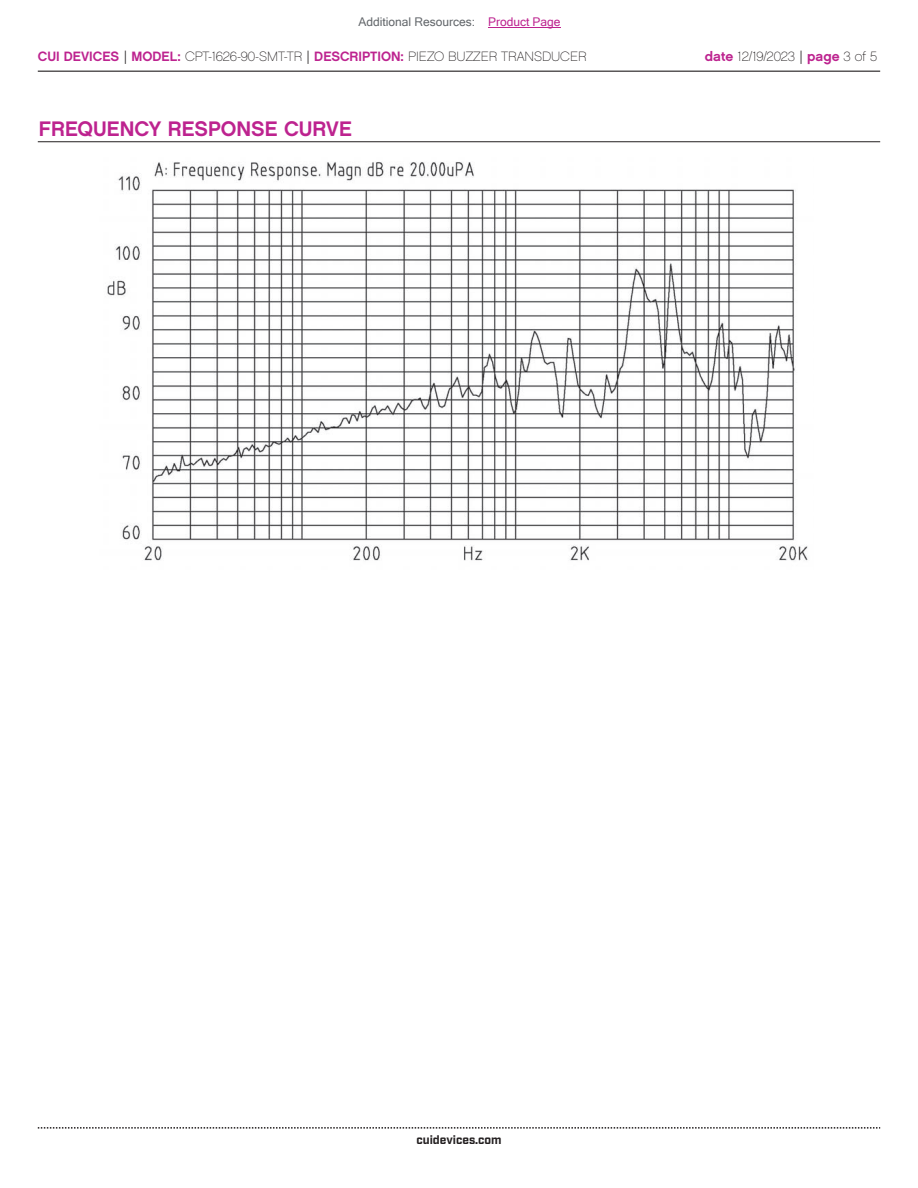
<style>
.page{position:relative;width:918px;height:1188px;background:#fff}
.page>*{position:absolute;margin:0;border:0;box-sizing:border-box;transform-origin:0 0}
.t1{font:21px "Chalet New York Nineteen Sixty";color:#bd238f}
.t2{font:13.5px "Chalet Paris Nineteen Sixty";color:#231f20}
.t3{font:12px "Microsoft Sans Serif";color:#63676b}
.t4{font:700 12px "Industry";color:#231f20}
.s1{color:#bd238f}
.s2{font-family:"Chalet New York Nineteen Sixty";color:#bd238f}
.s3{font-family:"Industry"}
</style>
<div class="page">
<hr style="left:38px;top:71px;width:842px;height:1px;background:#231f20">
<svg style="left:38px;top:1127px;width:842px;height:2px"></svg>
<hr style="left:38px;top:141px;width:842px;height:1px;background:#231f20">
<img style="left:107px;top:162px;width:701px;height:399px">
<hr style="left:488px;top:27px;width:73px;height:1px;background:#bd238f">
<p class="t3" style="left:358px;top:15px;width:204px">Additional Resources: <span class="s1">Product Page</span></p>
<p class="t2" style="left:38px;top:48px;width:550px"><span class="s2">CUI DEVICES</span> <span class="s3">|</span> <span class="s2">MODEL:</span> CPT-1626-90-SMT-TR <span class="s3">|</span> <span class="s2">DESCRIPTION:</span> PIEZO BUZZER TRANSDUCER</p>
<p class="t2" style="left:705px;top:48px;width:174px"><span class="s2">date</span> 12/19/2023 <span class="s3">|</span> <span class="s2">page</span> 3 of 5</p>
<h1 class="t1" style="left:39px;top:115px;width:314px">FREQUENCY RESPONSE CURVE</h1>
<p class="t4" style="left:416px;top:1132px;width:87px">cuidevices.com</p>
</div>
